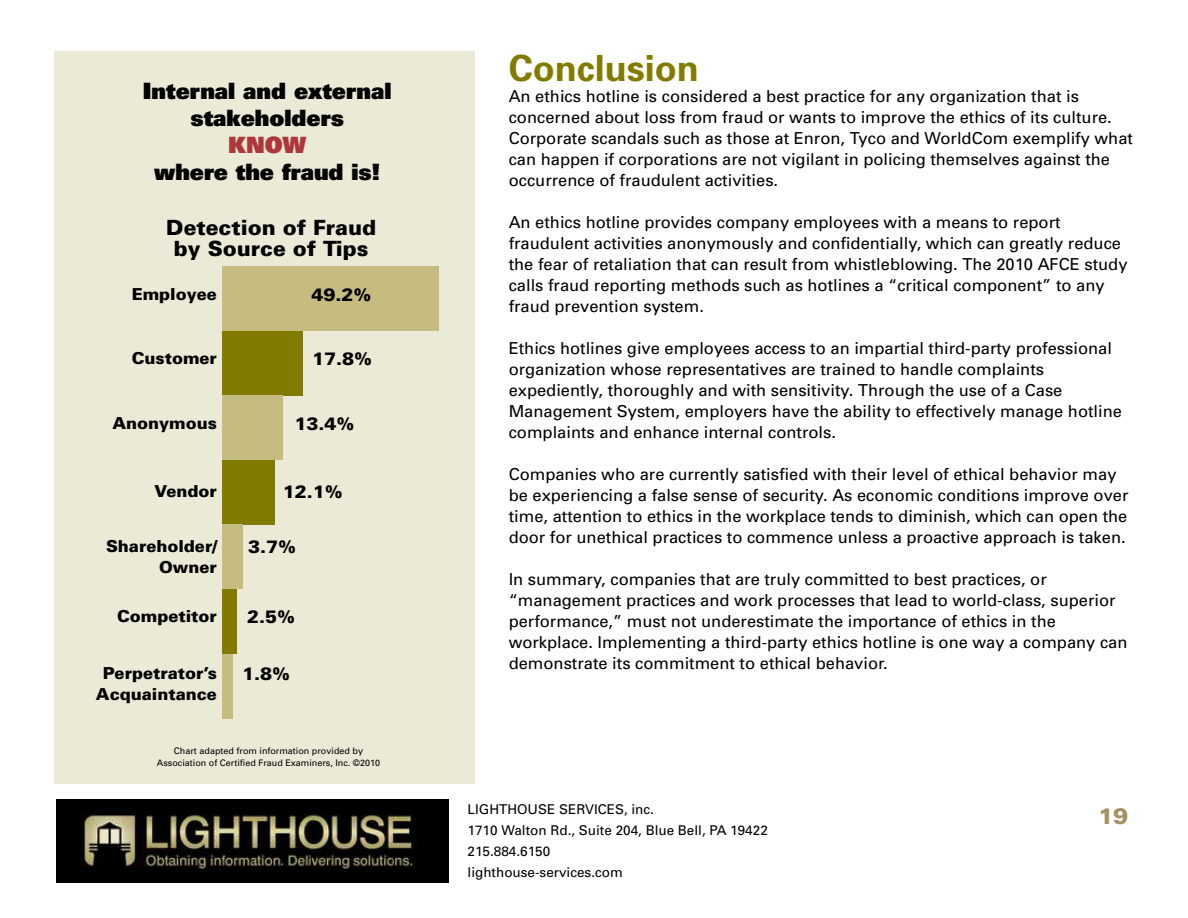
<style>
.page{position:relative;width:1188px;height:918px;background:#fff}
.page>*{position:absolute;margin:0;border:0;box-sizing:border-box;transform-origin:0 0}
.t1{font:700 36px "Univers";color:#817c00}
.t2{font:900 22.5px/27px "Univers";color:#000;text-align:center}
.t3{font:900 22.5px "Univers";color:#ae373c}
.t4{font:900 22.5px "Univers";color:#a39161}
.t5{font:900 21px/21px "Univers";color:#000;text-align:center}
.t6{font:900 18px "Univers";color:#000}
.t7{font:16.5px/21px "Univers";color:#000}
.t8{font:900 16.5px/21px "Univers";color:#000;text-align:right}
.t9{font:13.5px/21px "Univers";color:#000}
.t10{font:9px/12px "Univers";color:#000;text-align:center}
</style>
<div class="page">
<img style="left:57px;top:800px;width:392px;height:82px">
<div style="left:54px;top:52px;width:421px;height:732px;background:#ebead6"></div>
<div style="left:222px;top:266px;width:216px;height:65px;background:#c7bc80"></div>
<div style="left:222px;top:331px;width:80px;height:64px;background:#817c00"></div>
<div style="left:222px;top:395px;width:61px;height:65px;background:#c7bc80"></div>
<div style="left:222px;top:460px;width:53px;height:65px;background:#817c00"></div>
<div style="left:222px;top:525px;width:20px;height:64px;background:#c7bc80"></div>
<div style="left:222px;top:589px;width:15px;height:65px;background:#817c00"></div>
<div style="left:222px;top:654px;width:10px;height:65px;background:#c7bc80"></div>
<h2 class="t2" style="left:143px;top:77px;width:250px">Internal and external stakeholders</h2>
<h2 class="t3" style="left:228px;top:130px;width:79px">KNOW</h2>
<h2 class="t2" style="left:154px;top:158px;width:228px">where the fraud is!</h2>
<p class="t5" style="left:166px;top:217px;width:211px">Detection of Fraud by Source of Tips</p>
<p class="t8" style="left:132px;top:283px;width:87px">Employee</p>
<p class="t6" style="left:311px;top:283px;width:62px">49.2%</p>
<p class="t8" style="left:132px;top:347px;width:87px">Customer</p>
<p class="t6" style="left:312px;top:348px;width:62px">17.8%</p>
<p class="t8" style="left:112px;top:412px;width:106px">Anonymous</p>
<p class="t6" style="left:295px;top:412px;width:62px">13.4%</p>
<p class="t8" style="left:155px;top:480px;width:64px">Vendor</p>
<p class="t6" style="left:283px;top:480px;width:62px">12.1%</p>
<p class="t8" style="left:106px;top:535px;width:112px">Shareholder/<br>Owner</p>
<p class="t8" style="left:117px;top:605px;width:101px">Competitor</p>
<p class="t6" style="left:248px;top:535px;width:50px">3.7%</p>
<p class="t6" style="left:247px;top:605px;width:50px">2.5%</p>
<p class="t8" style="left:96px;top:663px;width:122px;text-align:center">Perpetrator’s<br>Acquaintance</p>
<p class="t6" style="left:242px;top:663px;width:50px">1.8%</p>
<p class="t10" style="left:157px;top:745px;width:225px">Chart adapted from information provided by<br>Association of Certified Fraud Examiners, Inc. ©2010</p>
<h1 class="t1" style="left:509px;top:47px;width:192px">Conclusion</h1>
<p class="t7" style="left:509px;top:86px;width:626px">An ethics hotline is considered a best practice for any organization that is concerned about loss from fraud or wants to improve the ethics of its culture.<br>Corporate scandals such as those at Enron, Tyco and WorldCom exemplify what can happen if corporations are not vigilant in policing themselves against the occurrence of fraudulent activities.</p>
<p class="t7" style="left:509px;top:212px;width:620px">An ethics hotline provides company employees with a means to report fraudulent activities anonymously and confidentially, which can greatly reduce the fear of retaliation that can result from whistleblowing. The 2010 AFCE study calls fraud reporting methods such as hotlines a “critical component” to any fraud prevention system.</p>
<p class="t7" style="left:509px;top:338px;width:615px">Ethics hotlines give employees access to an impartial third-party professional organization whose representatives are trained to handle complaints expediently, thoroughly and with sensitivity. Through the use of a Case Management System, employers have the ability to effectively manage hotline complaints and enhance internal controls.</p>
<p class="t7" style="left:509px;top:464px;width:621px">Companies who are currently satisfied with their level of ethical behavior may be experiencing a false sense of security. As economic conditions improve over time, attention to ethics in the workplace tends to diminish, which can open the door for unethical practices to commence unless a proactive approach is taken.</p>
<p class="t7" style="left:509px;top:569px;width:620px">In summary, companies that are truly committed to best practices, or “management practices and work processes that lead to world-class, superior performance,” must not underestimate the importance of ethics in the workplace. Implementing a third-party ethics hotline is one way a company can demonstrate its commitment to ethical behavior.</p>
<p class="t9" style="left:468px;top:799px;width:302px">LIGHTHOUSE SERVICES, inc.<br>1710 Walton Rd., Suite 204, Blue Bell, PA 19422<br>215.884.6150<br>lighthouse-services.com</p>
<h2 class="t4" style="left:1098px;top:802px;width:32px">19</h2>
</div>
